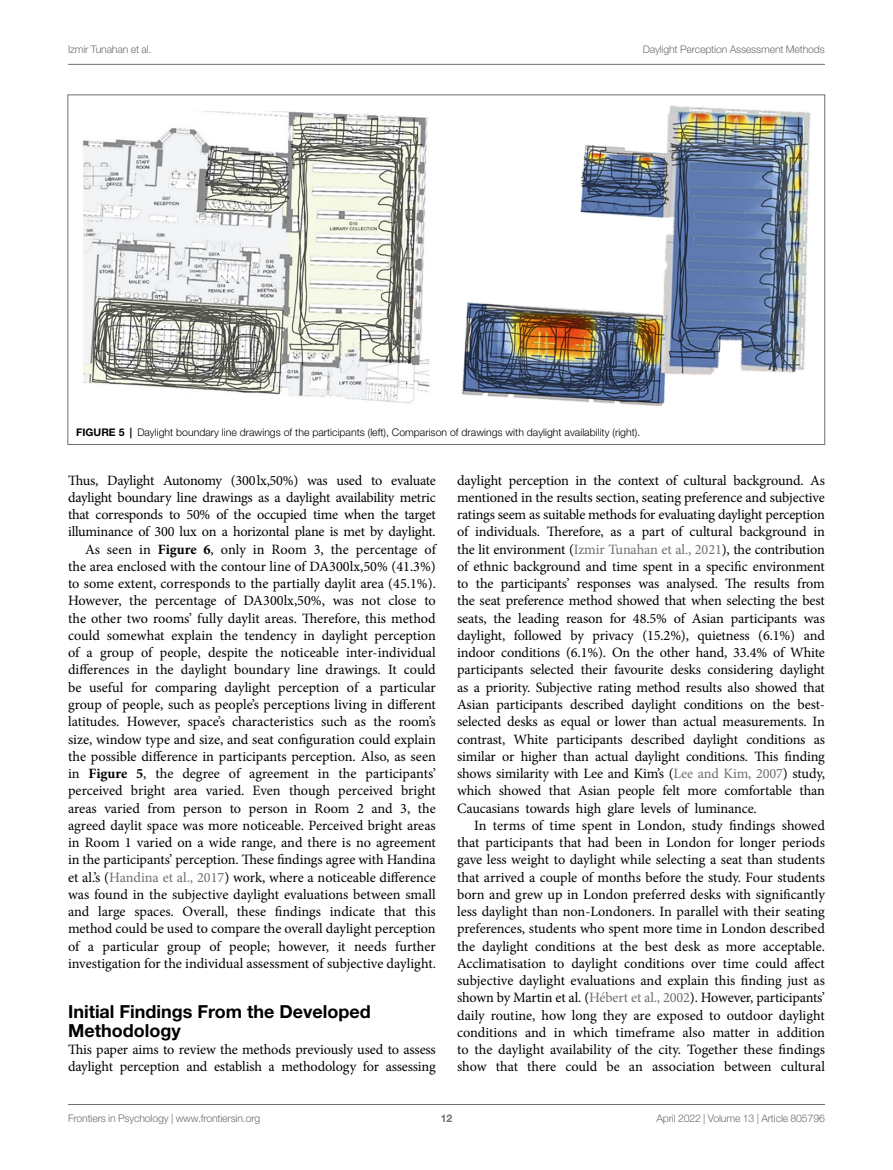
<style>
.page{position:relative;width:893px;height:1170px;background:#fff}
.page>*{position:absolute;margin:0;border:0;box-sizing:border-box;transform-origin:0 0}
.HEAD_2{font:700 18px/18.8px "Helvetica Neue LT Std";color:#000}
.TEXT{font:14.25px/17.2px "Minion Pro";letter-spacing:-.01em;color:#000;text-align:justify}
.TEXT_FLUSH{font:14.25px/17.2px "Minion Pro";letter-spacing:-.01em;color:#000}
.t1{font:300 10.5px "Helvetica Neue LT Std";letter-spacing:-.015em;color:#6d6e71}
.FIG_LEG{font:300 10.5px "Helvetica Neue LT Std";color:#000}
.t2{font:700 10.5px "Helvetica Neue LT Std";color:#6d6e71}
.s1{font-weight:700}
.s2{color:#6d6e71}
</style>
<div class="page">
<hr style="left:68px;top:64px;width:757px;height:1px;background:#6d6e71">
<hr style="left:68px;top:1104px;width:757px;height:1px;background:#6d6e71">
<img style="left:83px;top:105px;width:728px;height:301px">
<p class="t1" style="left:68px;top:42px;width:85px">Izmir Tunahan et al.</p>
<p class="t1" style="left:643px;top:42px;width:184px">Daylight Perception Assessment Methods</p>
<p class="FIG_LEG" style="left:76px;top:426px;width:565px"><span class="s1">FIGURE 5 |</span> Daylight boundary line drawings of the participants (left), Comparison of drawings with daylight availability (right).</p>
<p class="TEXT" style="left:68px;top:471px;width:369px">Thus, Daylight Autonomy (300lx,50%) was used to evaluate daylight boundary line drawings as a daylight availability metric that corresponds to 50% of the occupied time when the target illuminance of 300 lux on a horizontal plane is met by daylight.</p>
<p class="TEXT" style="left:68px;top:540px;width:369px;text-indent:17px">As seen in <span class="s1">Figure 6</span>, only in Room 3, the percentage of the area enclosed with the contour line of DA300lx,50% (41.3%) to some extent, corresponds to the partially daylit area (45.1%).<br>However, the percentage of DA300lx,50%, was not close to the other two rooms’ fully daylit areas. Therefore, this method could somewhat explain the tendency in daylight perception of a group of people, despite the noticeable inter-individual differences in the daylight boundary line drawings. It could be useful for comparing daylight perception of a particular group of people, such as people’s perceptions living in different latitudes. However, space’s characteristics such as the room’s size, window type and size, and seat configuration could explain the possible difference in participants perception. Also, as seen in <span class="s1">Figure 5</span>, the degree of agreement in the participants’ perceived bright area varied. Even though perceived bright areas varied from person to person in Room 2 and 3, the agreed daylit space was more noticeable. Perceived bright areas in Room 1 varied on a wide range, and there is no agreement in the participants’ perception. These findings agree with Handina et al.’s (<span class="s2">Handina et al., 2017</span>) work, where a noticeable difference was found in the subjective daylight evaluations between small and large spaces. Overall, these findings indicate that this method could be used to compare the overall daylight perception of a particular group of people; however, it needs further investigation for the individual assessment of subjective daylight.</p>
<p class="HEAD_2" style="left:68px;top:1001px;width:304px">Initial Findings From the Developed<br>Methodology</p>
<p class="TEXT_FLUSH" style="left:68px;top:1040px;width:369px">This paper aims to review the methods previously used to assess daylight perception and establish a methodology for assessing</p>
<p class="TEXT_FLUSH" style="left:457px;top:471px;width:369px;text-align:justify">daylight perception in the context of cultural background. As mentioned in the results section, seating preference and subjective ratings seem as suitable methods for evaluating daylight perception of individuals. Therefore, as a part of cultural background in the lit environment (<span class="s2">Izmir Tunahan et al., 2021</span>), the contribution of ethnic background and time spent in a specific environment to the participants’ responses was analysed. The results from the seat preference method showed that when selecting the best seats, the leading reason for 48.5% of Asian participants was daylight, followed by privacy (15.2%), quietness (6.1%) and indoor conditions (6.1%). On the other hand, 33.4% of White participants selected their favourite desks considering daylight as a priority. Subjective rating method results also showed that Asian participants described daylight conditions on the best&shy;selected desks as equal or lower than actual measurements. In contrast, White participants described daylight conditions as similar or higher than actual daylight conditions. This finding shows similarity with Lee and Kim’s (<span class="s2">Lee and Kim, 2007</span>) study, which showed that Asian people felt more comfortable than Caucasians towards high glare levels of luminance.</p>
<p class="TEXT" style="left:457px;top:816px;width:369px;text-indent:17px">In terms of time spent in London, study findings showed that participants that had been in London for longer periods gave less weight to daylight while selecting a seat than students that arrived a couple of months before the study. Four students born and grew up in London preferred desks with significantly less daylight than non-Londoners. In parallel with their seating preferences, students who spent more time in London described the daylight conditions at the best desk as more acceptable.<br>Acclimatisation to daylight conditions over time could affect subjective daylight evaluations and explain this finding just as shown by Martin et al. (<span class="s2">Hébert et al., 2002</span>). However, participants’ daily routine, how long they are exposed to outdoor daylight conditions and in which timeframe also matter in addition to the daylight availability of the city. Together these findings show that there could be an association between cultural</p>
<p class="t1" style="left:68px;top:1111px;width:194px">Frontiers in Psychology | www.frontiersin.org</p>
<p class="t2" style="left:441px;top:1111px;width:13px">12</p>
<p class="t1" style="left:656px;top:1111px;width:170px">April 2022 | Volume 13 | Article 805796</p>
</div>
